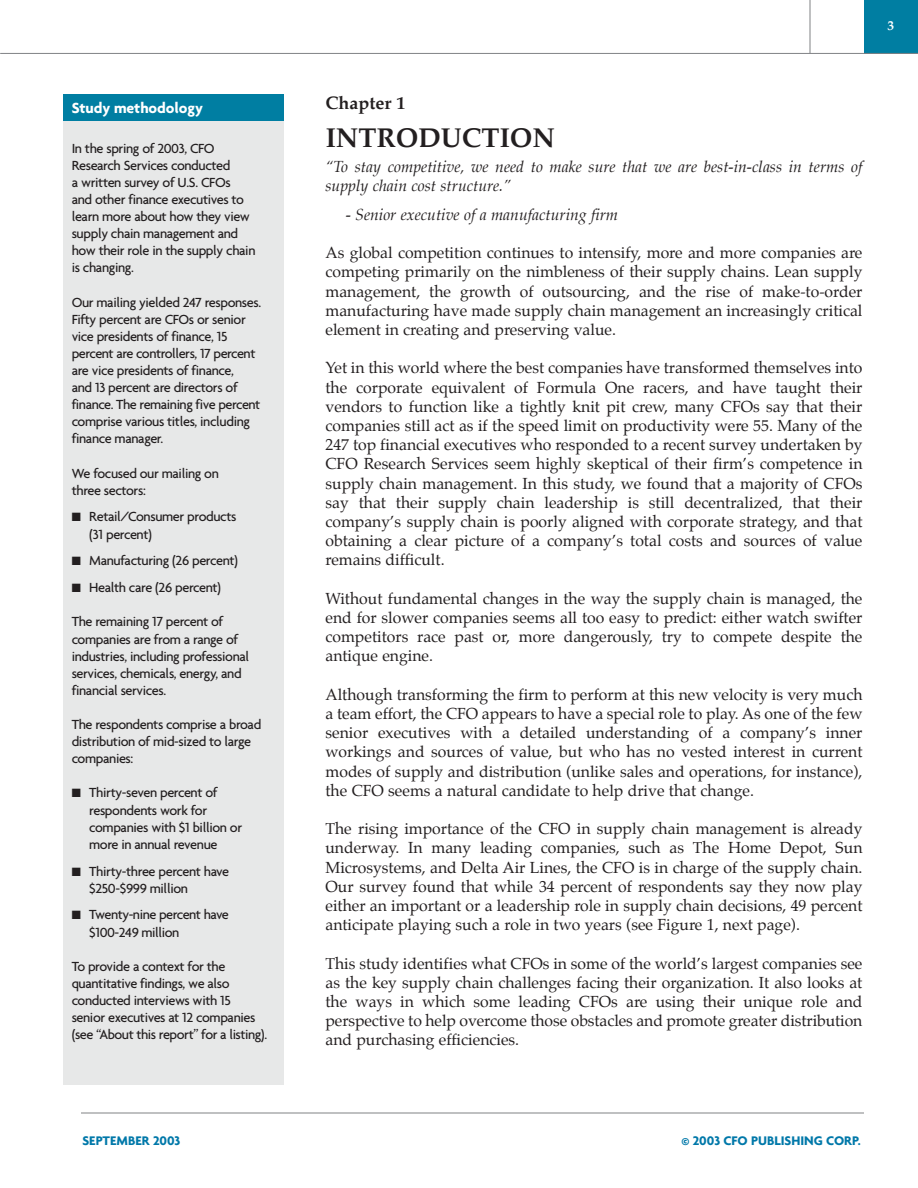
<style>
.page{position:relative;width:918px;height:1188px;background:#fff}
.page>*{position:absolute;margin:0;border:0;box-sizing:border-box;transform-origin:0 0}
.t1{font:700 27px "Palatino";color:#231f20}
.t2{font:700 18px "Palatino";color:#231f20}
.t3{font:15.75px/19.2px "Palatino";color:#231f20;text-align:justify}
.t4{font:italic 15.75px/19.2px "Palatino";color:#231f20}
.t5{font:700 15.75px "Agenda";letter-spacing:-.005em;color:#fff}
.t6{font:500 14.25px/17.1px "Agenda";letter-spacing:-.03em;color:#231f20}
.t7{font:700 13.5px "Agenda";color:#0078a9}
.t8{font:700 13.5px "Palatino";color:#fff}
</style>
<div class="page">
<div style="left:864px;top:0;width:54px;height:54px;background:#007ea2"></div>
<hr style="left:0;top:53px;width:918px;height:1px;background:#808285">
<hr style="left:810px;top:0;width:1px;height:53px;background:#808285">
<hr style="left:81px;top:1113px;width:783px;height:1px;background:#808285">
<div style="left:63px;top:94px;width:221px;height:991px;background:#e7e8e8"></div>
<div style="left:63px;top:94px;width:221px;height:28px;background:#007ea2"></div>
<p class="t5" style="left:72px;top:102px;width:133px">Study methodology</p>
<p class="t6" style="left:72px;top:141px;width:185px">In the spring of 2003, CFO<br>Research Services conducted<br>a written survey of U.S. CFOs<br>and other finance executives to learn more about how they view supply chain management and how their role in the supply chain is changing.</p>
<p class="t6" style="left:72px;top:295px;width:191px">Our mailing yielded 247 responses.<br>Fifty percent are CFOs or senior vice presidents of finance, 15 percent are controllers, 17 percent are vice presidents of finance,<br>and 13 percent are directors of finance. The remaining five percent comprise various titles, including finance manager.</p>
<p class="t6" style="left:72px;top:466px;width:149px">We focused our mailing on three sectors:</p>
<p class="t6" style="left:89px;top:509px;width:149px;text-indent:-18px">■ Retail/Consumer products (31 percent)</p>
<p class="t6" style="left:72px;top:553px;width:168px">■ Manufacturing (26 percent)</p>
<p class="t6" style="left:72px;top:580px;width:151px">■ Health care (26 percent)</p>
<p class="t6" style="left:72px;top:614px;width:179px">The remaining 17 percent of companies are from a range of industries, including professional services, chemicals, energy, and financial services.</p>
<p class="t6" style="left:72px;top:717px;width:191px">The respondents comprise a broad distribution of mid-sized to large companies:</p>
<p class="t6" style="left:89px;top:785px;width:155px;text-indent:-18px">■ Thirty-seven percent of respondents work for companies with $1 billion or more in annual revenue</p>
<p class="t6" style="left:89px;top:863px;width:141px;text-indent:-18px">■ Thirty-three percent have $250-$999 million</p>
<p class="t6" style="left:89px;top:907px;width:141px;text-indent:-18px">■ Twenty-nine percent have $100-249 million</p>
<p class="t6" style="left:72px;top:959px;width:197px">To provide a context for the quantitative findings, we also conducted interviews with 15 senior executives at 12 companies (see “About this report” for a listing).</p>
<p class="t8" style="left:888px;top:19px;width:8px">3</p>
<p class="t2" style="left:325px;top:94px;width:81px">Chapter 1</p>
<h1 class="t1" style="left:325px;top:125px;width:231px">INTRODUCTION</h1>
<p class="t4" style="left:325px;top:158px;width:538px">“To stay competitive, we need to make sure that we are best-in-class in terms of supply chain cost structure.”</p>
<p class="t4" style="left:346px;top:206px;width:274px">- Senior executive of a manufacturing firm</p>
<p class="t3" style="left:325px;top:244px;width:539px">As global competition continues to intensify, more and more companies are competing primarily on the nimbleness of their supply chains. Lean supply management, the growth of outsourcing, and the rise of make-to-order manufacturing have made supply chain management an increasingly critical element in creating and preserving value.</p>
<p class="t3" style="left:325px;top:360px;width:539px">Yet in this world where the best companies have transformed themselves into the corporate equivalent of Formula One racers, and have taught their vendors to function like a tightly knit pit crew, many CFOs say that their companies still act as if the speed limit on productivity were 55. Many of the 247 top financial executives who responded to a recent survey undertaken by CFO Research Services seem highly skeptical of their firm’s competence in supply chain management. In this study, we found that a majority of CFOs say that their supply chain leadership is still decentralized, that their company’s supply chain is poorly aligned with corporate strategy, and that obtaining a clear picture of a company’s total costs and sources of value remains difficult.</p>
<p class="t3" style="left:325px;top:590px;width:539px">Without fundamental changes in the way the supply chain is managed, the end for slower companies seems all too easy to predict: either watch swifter competitors race past or, more dangerously, try to compete despite the antique engine.</p>
<p class="t3" style="left:325px;top:686px;width:539px">Although transforming the firm to perform at this new velocity is very much a team effort, the CFO appears to have a special role to play. As one of the few senior executives with a detailed understanding of a company’s inner workings and sources of value, but who has no vested interest in current modes of supply and distribution (unlike sales and operations, for instance), the CFO seems a natural candidate to help drive that change.</p>
<p class="t3" style="left:325px;top:820px;width:539px">The rising importance of the CFO in supply chain management is already underway. In many leading companies, such as The Home Depot, Sun Microsystems, and Delta Air Lines, the CFO is in charge of the supply chain.<br>Our survey found that while 34 percent of respondents say they now play either an important or a leadership role in supply chain decisions, 49 percent anticipate playing such a role in two years (see Figure 1, next page).</p>
<p class="t3" style="left:325px;top:955px;width:539px">This study identifies what CFOs in some of the world’s largest companies see as the key supply chain challenges facing their organization. It also looks at the ways in which some leading CFOs are using their unique role and perspective to help overcome those obstacles and promote greater distribution and purchasing efficiencies.</p>
<p class="t7" style="left:82px;top:1135px;width:99px">SEPTEMBER 2003</p>
<p class="t7" style="left:681px;top:1135px;width:181px">© 2003 CFO PUBLISHING CORP.</p>
</div>
